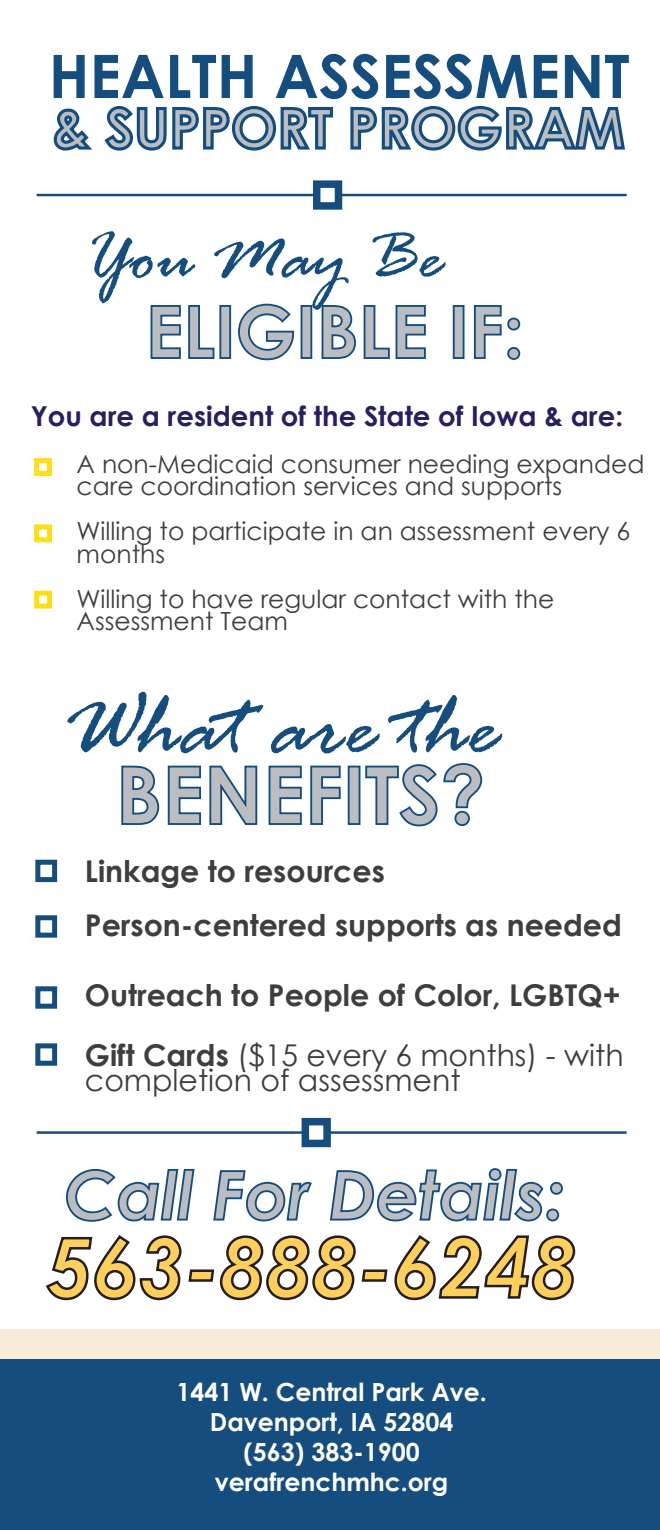
<style>
.page{position:relative;width:660px;height:1530px;background:#fff}
.page>*{position:absolute;margin:0;border:0;box-sizing:border-box;transform-origin:0 0}
.t1{font:italic 95px "Rage";color:#154d7f}
.t2{font:italic 700 82.5px "Century Gothic";color:#fecf5a}
.t3{font:700 80px "Century Gothic";color:#bcbdc0}
.t4{font:italic 74.75px "Rage";color:#154d7f}
.t5{font:700 72.5px "Century Gothic";color:#bcbdc0}
.t6{font:italic 700 67.5px "Century Gothic";color:#bcbdc0}
.t7{font:700 60px "Century Gothic";color:#154d7f}
.t8{font:700 55px "Century Gothic";color:#bcbdc0}
.t9{font:700 30px/55px "Century Gothic";color:#3e3e3f}
.t10{font:30px "Century Gothic";color:#3e3e3f}
.t11{font:700 27.5px "Century Gothic";color:#252161}
.t12{font:25px/22.5px "Century Gothic";color:#3e3e3f}
.t13{font:700 25px/30px "Century Gothic";color:#fff;text-align:center}
.s1{font-weight:400}
</style>
<div class="page">
<div style="left:0;top:1329px;width:660px;height:44px;background:#f7ecd7"></div>
<svg style="left:150px;top:305px;width:65px;height:54px"></svg>
<div style="left:219px;top:305px;width:12px;height:54px;border:2px solid #134d7f"></div>
<svg style="left:238px;top:303px;width:57px;height:58px"></svg>
<div style="left:301px;top:305px;width:11px;height:54px;border:2px solid #134d7f"></div>
<svg style="left:321px;top:305px;width:35px;height:54px"></svg>
<svg style="left:363px;top:305px;width:63px;height:54px"></svg>
<div style="left:453px;top:305px;width:12px;height:54px;border:2px solid #134d7f"></div>
<svg style="left:473px;top:305px;width:48px;height:55px"></svg>
<svg style="left:121px;top:765px;width:39px;height:60px"></svg>
<svg style="left:167px;top:765px;width:34px;height:60px"></svg>
<svg style="left:209px;top:765px;width:49px;height:60px"></svg>
<svg style="left:268px;top:765px;width:34px;height:60px"></svg>
<svg style="left:310px;top:765px;width:31px;height:60px"></svg>
<div style="left:348px;top:766px;width:12px;height:59px;border:2px solid #134d7f"></div>
<svg style="left:365px;top:763px;width:118px;height:64px"></svg>
<div style="left:35px;top:986px;width:22px;height:23px;background:#fff;border:5px solid #154d7f"></div>
<div style="left:0;top:1359px;width:660px;height:171px;background:#154d7f"></div>
<svg style="left:53px;top:108px;width:40px;height:43px"></svg>
<svg style="left:104px;top:106px;width:229px;height:45px"></svg>
<svg style="left:350px;top:106px;width:275px;height:45px"></svg>
<div style="left:34px;top:458px;width:18px;height:18px;background:#fff;border:5px solid #ffdd17"></div>
<div style="left:34px;top:524px;width:18px;height:18px;background:#fff;border:5px solid #ffdd17"></div>
<div style="left:34px;top:591px;width:18px;height:18px;background:#fff;border:5px solid #ffdd17"></div>
<div style="left:35px;top:915px;width:22px;height:23px;background:#fff;border:5px solid #154d7f"></div>
<div style="left:35px;top:860px;width:22px;height:22px;background:#fff;border:5px solid #154d7f"></div>
<svg style="left:46px;top:1235px;width:530px;height:66px"></svg>
<svg style="left:66px;top:1169px;width:129px;height:53px"></svg>
<svg style="left:213px;top:1170px;width:99px;height:52px"></svg>
<svg style="left:329px;top:1168px;width:234px;height:54px"></svg>
<hr style="left:37px;top:194px;width:590px;height:2px;background:#154d7f">
<div style="left:313px;top:180px;width:29px;height:30px;background:#fff;border:8px solid #154d7f"></div>
<hr style="left:37px;top:1131px;width:590px;height:3px;background:#154d7f">
<div style="left:302px;top:1118px;width:29px;height:29px;background:#fff;border:8px solid #154d7f"></div>
<div style="left:35px;top:1043px;width:22px;height:23px;background:#fff;border:5px solid #154d7f"></div>
<h3 class="t7" style="left:49px;top:31px;width:582px">HEALTH ASSESSMENT</h3>
<h3 class="t8" style="left:53px;top:86px;width:573px">&amp; SUPPORT PROGRAM</h3>
<h3 class="t4" style="left:80px;top:217px;width:364px">You May Be</h3>
<h3 class="t5" style="left:146px;top:277px;width:380px">ELIGIBLE IF:</h3>
<p class="t11" style="left:31px;top:395px;width:594px">You are a resident of the State of Iowa &amp; are:</p>
<p class="t12" style="left:77px;top:452px;width:570px">A non-Medicaid consumer needing expanded care coordination services and supports</p>
<p class="t12" style="left:77px;top:519px;width:555px">Willing to participate in an assessment every 6 months</p>
<p class="t12" style="left:77px;top:587px;width:479px">Willing to have regular contact with the<br>Assessment Team</p>
<h1 class="t1" style="left:63px;top:676px;width:437px">What are the</h1>
<h3 class="t3" style="left:116px;top:734px;width:371px">BENEFITS?</h3>
<p class="t9" style="left:85px;top:842px;width:538px">Linkage to resources<br>Person-centered supports as needed</p>
<p class="t9" style="left:85px;top:964px;width:540px;line-height:60px">Outreach to People of Color, LGBTQ+<br>Gift Cards <span class="s1">($15 every 6 months) - with</span></p>
<p class="t10" style="left:85px;top:1060px;width:377px">completion of assessment</p>
<h3 class="t6" style="left:64px;top:1144px;width:502px">Call For Details:</h3>
<h2 class="t2" style="left:46px;top:1205px;width:533px">563-888-6248</h2>
<p class="t13" style="left:176px;top:1375px;width:312px">1441 W. Central Park Ave.<br>Davenport, IA 52804 (563) 383-1900 verafrenchmhc.org</p>
</div>
